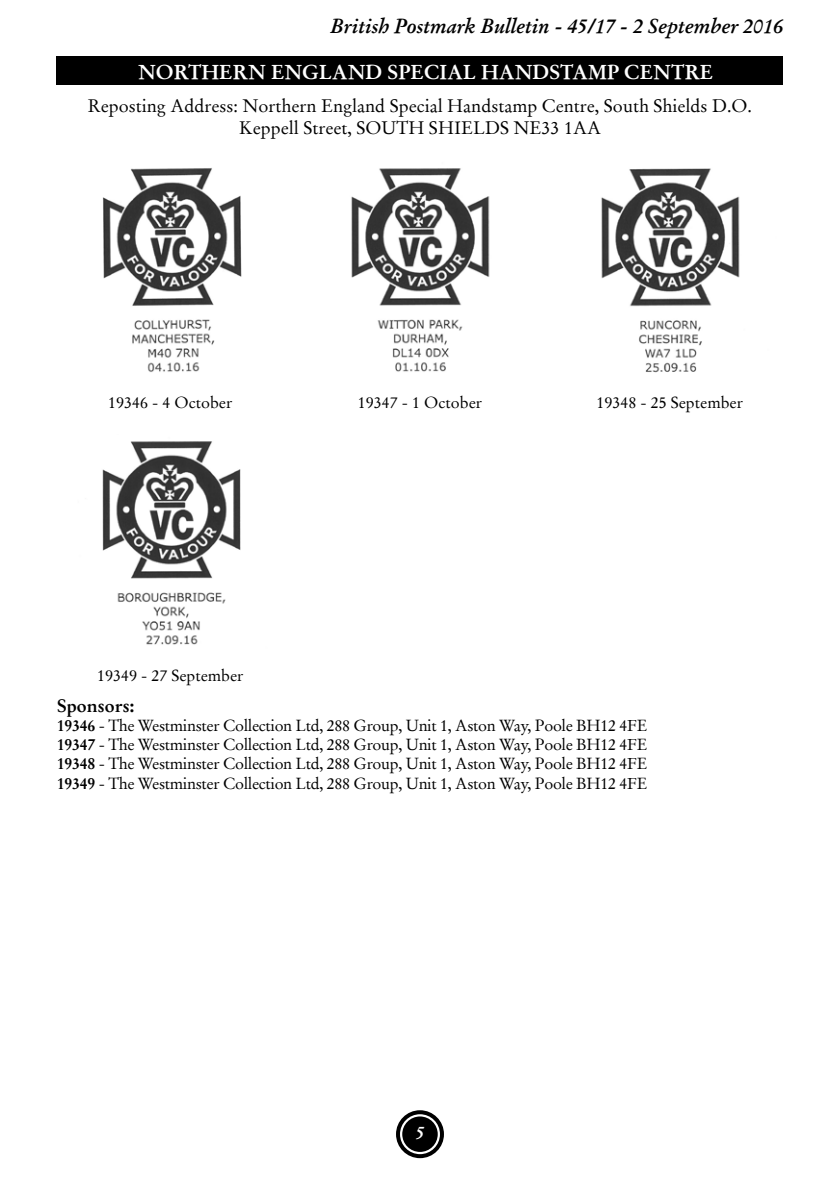
<style>
.page{position:relative;width:840px;height:1191px;background:#fff}
.page>*{position:absolute;margin:0;border:0;box-sizing:border-box;transform-origin:0 0}
.t1{font:italic 700 20px "Stempel Garamond";color:#000}
.t2{font:20px "Stempel Garamond Bold 2";color:#fff}
.t3{font:18px/21.6px "Stempel Garamond Regular 2";color:#000;text-align:center}
.t4{font:18px "Stempel Garamond Bold 2";color:#000}
.t5{font:italic 700 18px "Stempel Garamond";color:#fff}
.t6{font:16px/19.2px "Stempel Garamond Regular 2";color:#000;text-align:justify}
.s1{font-family:"Stempel Garamond Bold 2"}
</style>
<div class="page">
<div style="left:396px;top:1110px;width:47px;height:48px;border:4px solid #000;border-radius:50%"></div>
<div style="left:402px;top:1116px;width:35px;height:36px;background:#000;border-radius:50%"></div>
<div style="left:57px;top:57px;width:725px;height:28px;background:#000"></div>
<img style="left:103px;top:168px;width:139px;height:204px">
<img style="left:351px;top:168px;width:139px;height:204px">
<img style="left:601px;top:168px;width:139px;height:205px">
<img style="left:102px;top:441px;width:139px;height:204px">
<p class="t1" style="left:330px;top:17px;width:454px">British Postmark Bulletin - 45/17 - 2 September 2016</p>
<p class="t2" style="left:138px;top:63px;width:576px">NORTHERN ENGLAND SPECIAL HANDSTAMP CENTRE</p>
<p class="t3" style="left:88px;top:97px;width:665px">Reposting Address: Northern England Special Handstamp Centre, South Shields D.O.<br>Keppell Street, SOUTH SHIELDS NE33 1AA</p>
<p class="t6" style="left:108px;top:394px;width:125px">19346 - 4 October</p>
<p class="t6" style="left:358px;top:394px;width:125px">19347 - 1 October</p>
<p class="t6" style="left:596px;top:394px;width:148px">19348 - 25 September</p>
<p class="t6" style="left:97px;top:667px;width:148px">19349 - 27 September</p>
<p class="t4" style="left:57px;top:697px;width:79px">Sponsors:</p>
<p class="t6" style="left:57px;top:717px;width:591px"><span class="s1">19346</span> - The Westminster Collection Ltd, 288 Group, Unit 1, Aston Way, Poole BH12 4FE <span class="s1">19347</span> - The Westminster Collection Ltd, 288 Group, Unit 1, Aston Way, Poole BH12 4FE <span class="s1">19348</span> - The Westminster Collection Ltd, 288 Group, Unit 1, Aston Way, Poole BH12 4FE <span class="s1">19349</span> - The Westminster Collection Ltd, 288 Group, Unit 1, Aston Way, Poole BH12 4FE</p>
<p class="t5" style="left:415px;top:1125px;width:10px">5</p>
</div>
